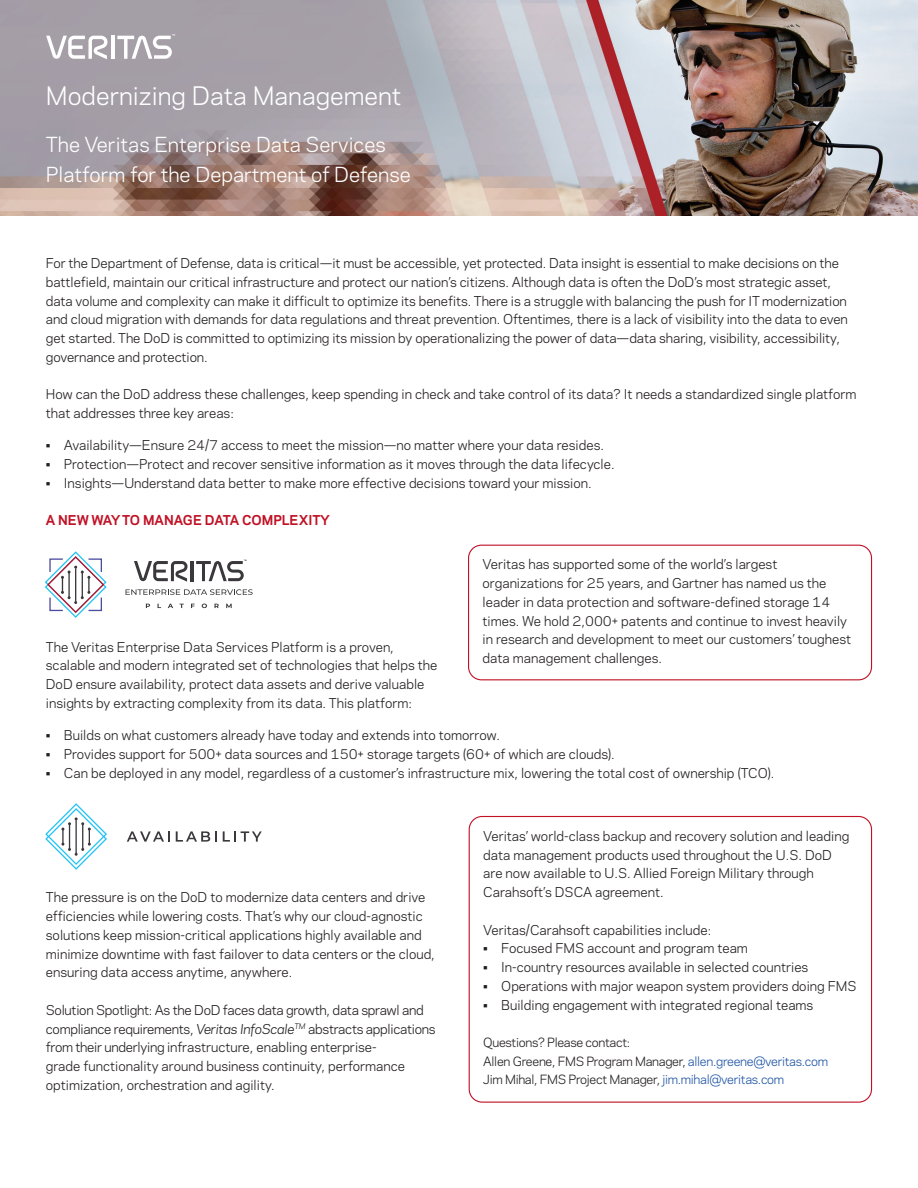
<style>
.page{position:relative;width:918px;height:1188px;background:#fff}
.page>*{position:absolute;margin:0;border:0;box-sizing:border-box;transform-origin:0 0}
.t1{font:24px "Galaxie Polaris";color:#fff}
.t2{font:19.5px/30px "Galaxie Polaris";color:#fff}
.t3{font:12.75px/18.8px "Galaxie Polaris";color:#231f20}
.t4{font:12.75px/18.8px "Galaxie Polaris";letter-spacing:-.02em;color:#231f20}
.t5{font:700 12.75px "Galaxie Polaris";color:#c01125}
.t6{font:12px/18.8px "Galaxie Polaris";letter-spacing:-.025em;color:#231f20}
.s1{font-style:italic}
.s2{color:#2056a6}
</style>
<div class="page">
<img style="left:0;top:0;width:918px;height:216px">
<div style="left:468px;top:545px;width:404px;height:135px;border:1px solid #c01125;border-radius:13px"></div>
<svg style="left:44px;top:551px;width:63px;height:67px"></svg>
<svg style="left:146px;top:604px;width:4px;height:4px"></svg>
<svg style="left:168px;top:604px;width:5px;height:4px"></svg>
<svg style="left:191px;top:604px;width:4px;height:4px"></svg>
<svg style="left:202px;top:604px;width:5px;height:4px"></svg>
<svg style="left:214px;top:604px;width:5px;height:4px"></svg>
<svg style="left:226px;top:604px;width:6px;height:4px"></svg>
<svg style="left:126px;top:589px;width:127px;height:6px"></svg>
<hr style="left:191px;top:561px;width:3px;height:20px;background:#3a383c">
<svg style="left:134px;top:561px;width:54px;height:21px"></svg>
<svg style="left:196px;top:560px;width:51px;height:21px"></svg>
<hr style="left:111px;top:36px;width:3px;height:23px;background:#fff">
<svg style="left:46px;top:36px;width:62px;height:23px"></svg>
<svg style="left:117px;top:34px;width:58px;height:25px"></svg>
<div style="left:469px;top:816px;width:403px;height:287px;border:1px solid #c01125;border-radius:13px"></div>
<svg style="left:127px;top:831px;width:43px;height:11px"></svg>
<svg style="left:176px;top:831px;width:41px;height:11px"></svg>
<svg style="left:223px;top:831px;width:39px;height:11px"></svg>
<svg style="left:45px;top:803px;width:62px;height:67px"></svg>
<h1 class="t1" style="left:46px;top:77px;width:357px">Modernizing Data Management</h1>
<h2 class="t2" style="left:46px;top:128px;width:367px">The Veritas Enterprise Data Services<br>Platform for the Department of Defense</h2>
<p class="t3" style="left:46px;top:253px;width:804px">For the Department of Defense, data is critical—it must be accessible, yet protected. Data insight is essential to make decisions on the battlefield, maintain our critical infrastructure and protect our nation’s citizens. Although data is often the DoD’s most strategic asset, data volume and complexity can make it difficult to optimize its benefits. There is a struggle with balancing the push for IT modernization and cloud migration with demands for data regulations and threat prevention. Oftentimes, there is a lack of visibility into the data to even get started. The DoD is committed to optimizing its mission by operationalizing the power of data—data sharing, visibility, accessibility, governance and protection.</p>
<p class="t3" style="left:46px;top:385px;width:812px">How can the DoD address these challenges, keep spending in check and take control of its data? It needs a standardized single platform that addresses three key areas:</p>
<p class="t3" style="left:46px;top:436px;width:560px">• Availability—Ensure 24/7 access to meet the mission—no matter where your data resides.</p>
<p class="t3" style="left:46px;top:454px;width:570px">• Protection—Protect and recover sensitive information as it moves through the data lifecycle.</p>
<p class="t3" style="left:46px;top:473px;width:547px">• Insights—Understand data better to make more effective decisions toward your mission.</p>
<p class="t5" style="left:46px;top:511px;width:285px">A NEW WAY TO MANAGE DATA COMPLEXITY</p>
<p class="t3" style="left:483px;top:554px;width:370px">Veritas has supported some of the world’s largest organizations for 25 years, and Gartner has named us the leader in data protection and software-defined storage 14 times. We hold 2,000+ patents and continue to invest heavily in research and development to meet our customers’ toughest data management challenges.</p>
<p class="t3" style="left:46px;top:637px;width:393px">The Veritas Enterprise Data Services Platform is a proven, scalable and modern integrated set of technologies that helps the DoD ensure availability, protect data assets and derive valuable insights by extracting complexity from its data. This platform:</p>
<p class="t3" style="left:46px;top:725px;width:456px">• Builds on what customers already have today and extends into tomorrow.</p>
<p class="t3" style="left:46px;top:744px;width:570px">• Provides support for 500+ data sources and 150+ storage targets (60+ of which are clouds).</p>
<p class="t3" style="left:46px;top:763px;width:730px">• Can be deployed in any model, regardless of a customer’s infrastructure mix, lowering the total cost of ownership (TCO).</p>
<p class="t3" style="left:46px;top:887px;width:390px">The pressure is on the DoD to modernize data centers and drive efficiencies while lowering costs. That’s why our cloud-agnostic solutions keep mission-critical applications highly available and minimize downtime with fast failover to data centers or the cloud, ensuring data access anytime, anywhere.</p>
<p class="t4" style="left:46px;top:1000px;width:391px">Solution Spotlight: As the DoD faces data growth, data sprawl and compliance requirements, <span class="s1">Veritas InfoScale</span><sup>TM</sup> abstracts applications from their underlying infrastructure, enabling enterprise-<br>grade functionality around business continuity, performance optimization, orchestration and agility.</p>
<p class="t3" style="left:483px;top:826px;width:368px">Veritas’ world-class backup and recovery solution and leading data management products used throughout the U.S. DoD are now available to U.S. Allied Foreign Military through Carahsoft’s DSCA agreement.</p>
<p class="t3" style="left:483px;top:920px;width:230px">Veritas/Carahsoft capabilities include:</p>
<p class="t3" style="left:483px;top:938px;width:266px">• Focused FMS account and program team</p>
<p class="t3" style="left:483px;top:957px;width:327px">• In-country resources available in selected countries</p>
<p class="t3" style="left:483px;top:976px;width:375px">• Operations with major weapon system providers doing FMS</p>
<p class="t3" style="left:483px;top:995px;width:332px">• Building engagement with integrated regional teams</p>
<p class="t6" style="left:483px;top:1032px;width:346px">Questions? Please contact:<br>Allen Greene, FMS Program Manager, <span class="s2">allen.greene@veritas.com<br></span>Jim Mihal, FMS Project Manager, <span class="s2">jim.mihal@veritas.com</span></p>
</div>
